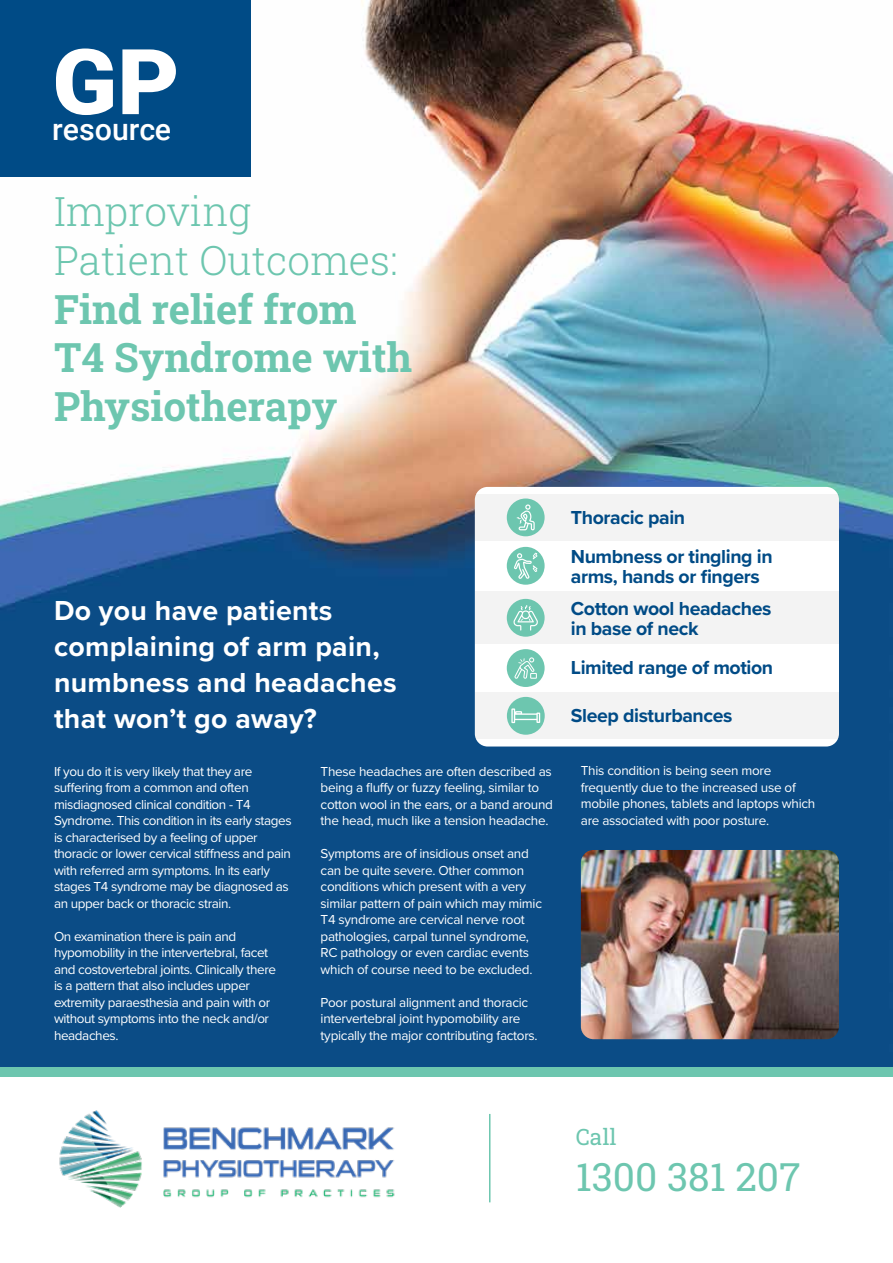
<style>
.page{position:relative;width:893px;height:1263px;background:#fff}
.page>*{position:absolute;margin:0;border:0;box-sizing:border-box;transform-origin:0 0}
.t1{font:900 91.05px "Roboto";color:#fff;scale:1.05 1}
.t2{font:700 40.5px/48.6px "Roboto Slab";color:#6dc6af}
.t3{font:300 40.5px/48.6px "Roboto Slab";color:#6dc6af}
.t4{font:39px "Roboto Slab";color:#6dc6af}
.t5{font:500 30.3px "Roboto";color:#fff}
.t6{font:700 28.5px/36px "Proxima Nova";letter-spacing:.01em;color:#fff}
.t7{font:22.5px "Roboto Slab";color:#6dc6af}
.t8{font:700 19.5px/39.8px "Proxima Nova";letter-spacing:-.02em;color:#004b86}
.t9{font:13.5px/16.5px "Proxima Nova";letter-spacing:-.02em;color:#fff}
</style>
<div class="page">
<img style="left:0;top:0;width:893px;height:1067px">
<div style="left:0;top:1067px;width:893px;height:9px;background:#6dc6af"></div>
<div style="left:0;top:0;width:251px;height:176px;background:#004b86"></div>
<div style="left:475px;top:487px;width:364px;height:259px;background:#fff;border-radius:13px"></div>
<div style="left:475px;top:494px;width:364px;height:47px;background:#f3f3f3"></div>
<div style="left:475px;top:591px;width:364px;height:53px;background:#f3f3f3"></div>
<div style="left:475px;top:692px;width:364px;height:47px;background:#f3f3f3"></div>
<div style="left:507px;top:649px;width:38px;height:38px;background:#6dc6af;border-radius:50%"></div>
<svg style="left:514px;top:657px;width:23px;height:22px"></svg>
<div style="left:507px;top:547px;width:38px;height:38px;background:#6dc6af;border-radius:50%"></div>
<svg style="left:514px;top:553px;width:23px;height:26px"></svg>
<div style="left:507px;top:599px;width:38px;height:38px;background:#6dc6af;border-radius:50%"></div>
<svg style="left:513px;top:605px;width:25px;height:25px"></svg>
<div style="left:507px;top:498px;width:38px;height:38px;background:#6dc6af;border-radius:50%"></div>
<svg style="left:517px;top:504px;width:18px;height:26px"></svg>
<div style="left:507px;top:697px;width:38px;height:38px;background:#6dc6af;border-radius:50%"></div>
<svg style="left:511px;top:708px;width:29px;height:15px"></svg>
<hr style="left:489px;top:1114px;width:1px;height:88px;background:#6dc6af">
<img style="left:581px;top:850px;width:258px;height:189px">
<img style="left:59px;top:1110px;width:336px;height:98px">
<h1 class="t1" style="left:52px;top:18px;width:123px">GP</h1>
<h3 class="t5" style="left:52px;top:108px;width:121px">resource</h3>
<h2 class="t3" style="left:54px;top:186px;width:345px">Improving<br>Patient Outcomes:</h2>
<h2 class="t2" style="left:54px;top:284px;width:360px">Find relief from<br>T4 Syndrome with<br>Physiotherapy</h2>
<h3 class="t6" style="left:54px;top:592px;width:344px">Do you have patients complaining of arm pain, numbness and headaches that won’t go away?</h3>
<p class="t9" style="left:54px;top:762px;width:239px">If you do it is very likely that they are suffering from a common and often misdiagnosed clinical condition - T4<br>Syndrome. This condition in its early stages is characterised by a feeling of upper thoracic or lower cervical stiffness and pain with referred arm symptoms. In its early stages T4 syndrome may be diagnosed as an upper back or thoracic strain.</p>
<p class="t9" style="left:54px;top:927px;width:224px">On examination there is pain and hypomobility in the intervertebral, facet and costovertebral joints. Clinically there is a pattern that also includes upper extremity paraesthesia and pain with or without symptoms into the neck and/or headaches.</p>
<p class="t9" style="left:321px;top:762px;width:234px">These headaches are often described as being a fluffy or fuzzy feeling, similar to cotton wool in the ears, or a band around the head, much like a tension headache.</p>
<p class="t9" style="left:321px;top:845px;width:223px">Symptoms are of insidious onset and can be quite severe. Other common conditions which present with a very similar pattern of pain which may mimic T4 syndrome are cervical nerve root pathologies, carpal tunnel syndrome, RC pathology or even cardiac events which of course need to be excluded.</p>
<p class="t9" style="left:321px;top:993px;width:219px">Poor postural alignment and thoracic intervertebral joint hypomobility are typically the major contributing factors.</p>
<h3 class="t8" style="left:571px;top:497px;width:203px">Thoracic pain<br>Numbness or tingling in</h3>
<h3 class="t8" style="left:571px;top:560px;width:202px;line-height:32.4px">arms, hands or fingers<br>Cotton wool headaches</h3>
<h3 class="t8" style="left:571px;top:608px;width:204px;line-height:38.8px">in base of neck<br>Limited range of motion</h3>
<h3 class="t8" style="left:571px;top:695px;width:163px">Sleep disturbances</h3>
<p class="t9" style="left:581px;top:762px;width:236px">This condition is being seen more frequently due to the increased use of mobile phones, tablets and laptops which are associated with poor posture.</p>
<h3 class="t7" style="left:576px;top:1121px;width:42px">Call</h3>
<h3 class="t4" style="left:576px;top:1150px;width:226px">1300 381 207</h3>
</div>
